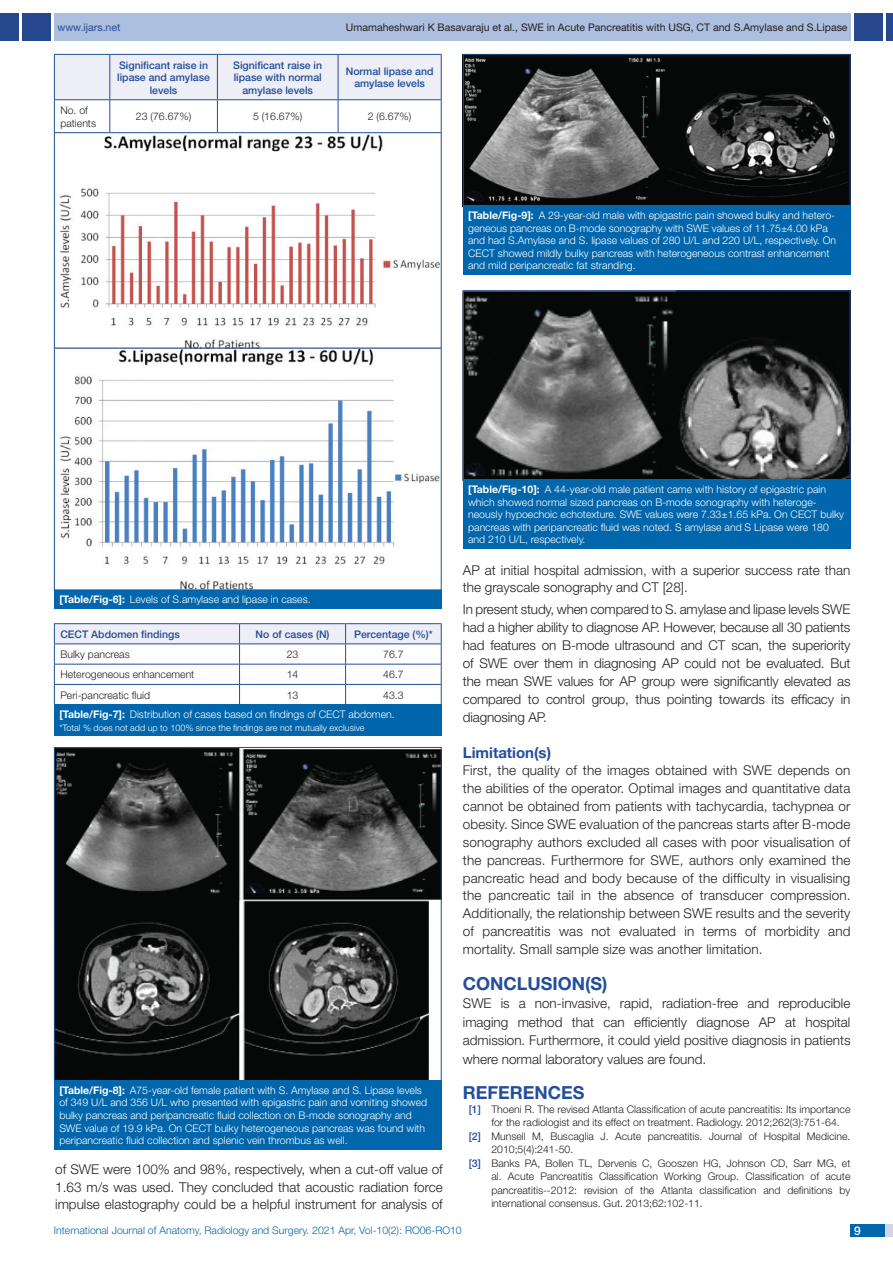
<style>
.page{position:relative;width:893px;height:1263px;background:#fff}
.page>*{position:absolute;margin:0;border:0;box-sizing:border-box;transform-origin:0 0}
.Heading{font:700 18px "Helvetica Neue";color:#244e9b}
.HEAD_2{font:700 15px "Helvetica Neue";color:#244e9b}
.Body_text{font:300 13.5px/17.9px "Helvetica Neue";color:#231f20;text-align:justify}
.t1{font:500 12px "Helvetica Neue";color:#fff}
.TABLE_FIG{font:300 10.5px/12.6px "Helvetica Neue";color:#fff}
.tb_txt{font:300 10.5px/12.6px "Helvetica Neue";color:#231f20}
.tb_head{font:500 10.5px/12.6px "Helvetica Neue";color:#214c99;text-align:center}
.t2{font:10.5px "Helvetica Neue";color:#231f20}
.t3{font:300 10.5px "Helvetica Neue";color:#0166ac}
.t4{font:10.5px "Helvetica Neue";color:#244e9b}
.TABLE_FIG-2{font:300 9px "Helvetica Neue";color:#fff}
.s1{color:#25488e}
.s2{font-weight:700}
.s3{font-weight:500;color:#244e9b}
</style>
<div class="page">
<div style="left:54px;top:13px;width:796px;height:28px;background:#adbfdf"></div>
<div style="left:0;top:13px;width:19px;height:28px;background:#25488e"></div>
<div style="left:22px;top:13px;width:29px;height:28px;background:#25488e"></div>
<div style="left:886px;top:13px;width:7px;height:28px;background:#25488e"></div>
<div style="left:854px;top:13px;width:29px;height:28px;background:#25488e"></div>
<div style="left:850px;top:1224px;width:43px;height:13px;background:#d3d5e7"></div>
<div style="left:850px;top:1224px;width:35px;height:13px;background:#0166ac"></div>
<svg style="left:55px;top:55px;width:386px;height:77px"></svg>
<hr style="left:54px;top:54px;width:56px;height:1px;background:#214c99">
<hr style="left:54px;top:55px;width:1px;height:44px;background:#214c99">
<hr style="left:110px;top:54px;width:107px;height:1px;background:#214c99">
<hr style="left:109px;top:55px;width:1px;height:44px;background:#214c99">
<hr style="left:217px;top:54px;width:121px;height:1px;background:#214c99">
<hr style="left:217px;top:55px;width:1px;height:44px;background:#214c99">
<hr style="left:338px;top:54px;width:104px;height:1px;background:#214c99">
<hr style="left:338px;top:55px;width:1px;height:44px;background:#214c99">
<hr style="left:441px;top:55px;width:1px;height:44px;background:#214c99">
<hr style="left:54px;top:99px;width:56px;height:1px;background:#214c99">
<hr style="left:54px;top:100px;width:1px;height:32px;background:#214c99">
<hr style="left:110px;top:99px;width:107px;height:1px;background:#214c99">
<hr style="left:109px;top:100px;width:1px;height:32px;background:#214c99">
<hr style="left:217px;top:99px;width:121px;height:1px;background:#214c99">
<hr style="left:217px;top:100px;width:1px;height:32px;background:#214c99">
<hr style="left:338px;top:99px;width:104px;height:1px;background:#214c99">
<hr style="left:338px;top:100px;width:1px;height:32px;background:#214c99">
<hr style="left:441px;top:100px;width:1px;height:32px;background:#214c99">
<img style="left:59px;top:134px;width:381px;height:454px">
<div style="left:54px;top:348px;width:388px;height:242px;border:1px solid #214c99"></div>
<div style="left:54px;top:132px;width:388px;height:216px;border:1px solid #214c99"></div>
<div style="left:54px;top:590px;width:388px;height:18px;background:#0166ac"></div>
<hr style="left:54px;top:623px;width:186px;height:1px;background:#214c99">
<hr style="left:240px;top:623px;width:106px;height:1px;background:#214c99">
<hr style="left:346px;top:623px;width:96px;height:1px;background:#214c99">
<svg style="left:54px;top:624px;width:388px;height:80px"></svg>
<div style="left:54px;top:704px;width:388px;height:32px;background:#0166ac"></div>
<img style="left:465px;top:292px;width:383px;height:186px">
<div style="left:463px;top:290px;width:387px;height:190px;border:1px solid #214c99"></div>
<img style="left:56px;top:749px;width:384px;height:330px">
<div style="left:54px;top:1080px;width:388px;height:69px;background:#0166ac"></div>
<img style="left:465px;top:56px;width:383px;height:148px">
<div style="left:463px;top:54px;width:387px;height:152px;border:1px solid #214c99"></div>
<div style="left:463px;top:205px;width:387px;height:70px;background:#0166ac"></div>
<div style="left:463px;top:479px;width:387px;height:70px;background:#0166ac"></div>
<p class="t4" style="left:57px;top:21px;width:64px">www.<span class="s1">ijars</span>.net</p>
<p class="t2" style="left:346px;top:21px;width:503px">Umamaheshwari K Basavaraju et al., SWE in Acute Pancreatitis with USG, CT and S.Amylase and S.Lipase</p>
<p class="tb_head" style="left:117px;top:58px;width:94px">Significant raise in lipase and amylase levels</p>
<p class="tb_head" style="left:233px;top:58px;width:90px">Significant raise in lipase with normal amylase levels</p>
<p class="tb_head" style="left:346px;top:65px;width:89px">Normal lipase and amylase levels</p>
<p class="tb_txt" style="left:60px;top:104px;width:37px">No. of patients</p>
<p class="tb_txt" style="left:136px;top:110px;width:57px">23 (76.67%)</p>
<p class="tb_txt" style="left:253px;top:110px;width:51px">5 (16.67%)</p>
<p class="tb_txt" style="left:368px;top:110px;width:45px">2 (6.67%)</p>
<p class="TABLE_FIG" style="left:468px;top:209px;width:370px"><span class="s2">[Table/Fig-9]:</span> A 29-year-old male with epigastric pain showed bulky and hetero&shy;geneous pancreas on B-mode sonography with SWE values of 11.75±4.00 kPa and had S.Amylase and S. lipase values of 280 U/L and 220 U/L, respectively. On CECT showed mildly bulky pancreas with heterogeneous contrast enhancement and mild peripancreatic fat stranding.</p>
<p class="TABLE_FIG" style="left:59px;top:593px;width:253px"><span class="s2">[Table/Fig-6]:</span> Levels of S.amylase and lipase in cases.</p>
<p class="tb_head" style="left:60px;top:628px;width:121px">CECT Abdomen findings</p>
<p class="tb_head" style="left:256px;top:628px;width:75px">No of cases (N)</p>
<p class="tb_head" style="left:354px;top:628px;width:80px">Percentage (%)*</p>
<p class="tb_txt" style="left:60px;top:648px;width:71px">Bulky pancreas</p>
<p class="tb_txt" style="left:287px;top:648px;width:13px">23</p>
<p class="tb_txt" style="left:383px;top:648px;width:22px">76.7</p>
<p class="tb_txt" style="left:60px;top:668px;width:136px">Heterogeneous enhancement</p>
<p class="tb_txt" style="left:287px;top:668px;width:13px">14</p>
<p class="tb_txt" style="left:383px;top:668px;width:22px">46.7</p>
<p class="tb_txt" style="left:60px;top:688px;width:91px">Peri-pancreatic fluid</p>
<p class="tb_txt" style="left:287px;top:688px;width:13px">13</p>
<p class="tb_txt" style="left:383px;top:688px;width:22px">43.3</p>
<p class="TABLE_FIG" style="left:59px;top:708px;width:337px"><span class="s2">[Table/Fig-7]:</span> Distribution of cases based on findings of CECT abdomen.</p>
<p class="TABLE_FIG-2" style="left:59px;top:722px;width:307px">*Total % does not add up to 100% since the findings are not mutually exclusive</p>
<p class="TABLE_FIG" style="left:59px;top:1083px;width:369px"><span class="s2">[Table/Fig-8]:</span> A75-year-old female patient with S. Amylase and S. Lipase levels of 349 U/L and 356 U/L who presented with epigastric pain and vomiting showed bulky pancreas and peripancreatic fluid collection on B-mode sonography and SWE value of 19.9 kPa. On CECT bulky heterogeneous pancreas was found with peripancreatic fluid collection and splenic vein thrombus as well.</p>
<p class="Body_text" style="left:55px;top:1160px;width:389px;line-height:17.4px">of SWE were 100% and 98%, respectively, when a cut-off value of 1.63 m/s was used. They concluded that acoustic radiation force impulse elastography could be a helpful instrument for analysis of</p>
<p class="TABLE_FIG" style="left:468px;top:483px;width:377px"><span class="s2">[Table/Fig-10]:</span> A 44-year-old male patient came with history of epigastric pain which showed normal sized pancreas on B-mode sonography with heteroge&shy;neously hypoechoic echotexture. SWE values were 7.33±1.65 kPa. On CECT bulky pancreas with peripancreatic fluid was noted. S amylase and S Lipase were 180 and 210 U/L, respectively.</p>
<p class="Body_text" style="left:463px;top:561px;width:389px;line-height:17.4px">AP at initial hospital admission, with a superior success rate than the grayscale sonography and CT [28].</p>
<p class="Body_text" style="left:463px;top:600px;width:389px">In present study, when compared to S. amylase and lipase levels SWE had a higher ability to diagnose AP. However, because all 30 patients had features on B-mode ultrasound and CT scan, the superiority of SWE over them in diagnosing AP could not be evaluated. But the mean SWE values for AP group were significantly elevated as compared to control group, thus pointing towards its efficacy in diagnosing AP.</p>
<p class="HEAD_2" style="left:463px;top:743px;width:90px">Limitation(s)</p>
<p class="Body_text" style="left:463px;top:761px;width:389px">First, the quality of the images obtained with SWE depends on the abilities of the operator. Optimal images and quantitative data cannot be obtained from patients with tachycardia, tachypnea or obesity. Since SWE evaluation of the pancreas starts after B-mode sonography authors excluded all cases with poor visualisation of the pancreas. Furthermore for SWE, authors only examined the pancreatic head and body because of the difficulty in visualising the pancreatic tail in the absence of transducer compression.<br>Additionally, the relationship between SWE results and the severity of pancreatitis was not evaluated in terms of morbidity and mortality. Small sample size was another limitation.</p>
<p class="Heading" style="left:463px;top:972px;width:146px">CONCLUSION(S)</p>
<p class="Body_text" style="left:463px;top:994px;width:389px;line-height:18.5px">SWE is a non-invasive, rapid, radiation-free and reproducible imaging method that can efficiently diagnose AP at hospital admission. Furthermore, it could yield positive diagnosis in patients where normal laboratory values are found.</p>
<p class="Heading" style="left:463px;top:1082px;width:123px">REFERENCES</p>
<p class="tb_txt" style="left:469px;top:1102px;width:383px"><span class="s3">[1]</span> Thoeni R. The revised Atlanta Classification of acute pancreatitis: Its importance</p>
<p class="tb_txt" style="left:491px;top:1116px;width:350px">for the radiologist and its effect on treatment. Radiology. 2012;262(3):751-64.</p>
<p class="tb_txt" style="left:469px;top:1129px;width:383px"><span class="s3">[2]</span> Munsell M, Buscaglia J. Acute pancreatitis. Journal of Hospital Medicine.</p>
<p class="tb_txt" style="left:491px;top:1143px;width:83px">2010;5(4):241-50.</p>
<p class="tb_txt" style="left:469px;top:1156px;width:383px"><span class="s3">[3]</span> Banks PA, Bollen TL, Dervenis C, Gooszen HG, Johnson CD, Sarr MG, et</p>
<p class="tb_txt" style="left:491px;top:1170px;width:361px">al. Acute Pancreatitis Classification Working Group. Classification of acute</p>
<p class="tb_txt" style="left:491px;top:1183px;width:361px">pancreatitis--2012: revision of the Atlanta classification and definitions by</p>
<p class="tb_txt" style="left:491px;top:1197px;width:213px">international consensus. Gut. 2013;62:102-11.</p>
<p class="t3" style="left:54px;top:1224px;width:409px">International Journal of Anatomy, Radiology and Surgery. 2021 Apr, Vol-10(2): RO06-RO10</p>
<p class="t1" style="left:854px;top:1223px;width:8px">9</p>
</div>
